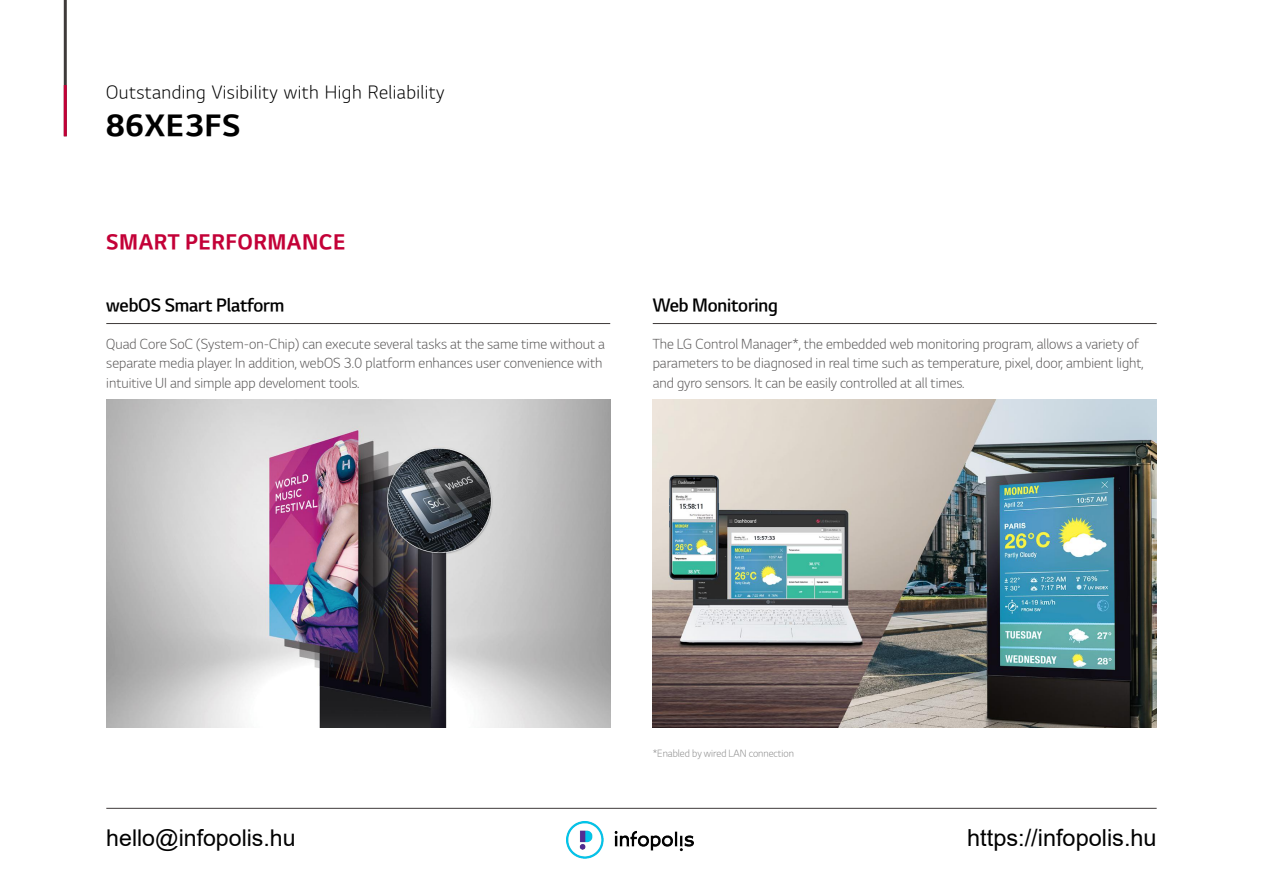
<style>
.page{position:relative;width:1263px;height:893px;background:#fff}
.page>*{position:absolute;margin:0;border:0;box-sizing:border-box;transform-origin:0 0}
.t1{font:30px "LG Sm Haotf TB";letter-spacing:.025em;color:#000}
.t2{font:23.55px "Arial";color:#000}
.t3{font:23.1px "Arial";color:#000}
.t4{font:21px "LG Sm Haotf TB";letter-spacing:.025em;color:#c30037}
.t5{font:18px "LG Sm Haotf TL";letter-spacing:.025em;color:#000}
.t6{font:18px "LG Sm Haotf TSB";letter-spacing:-.01em;color:#000}
.t7{font:13.5px/19.5px "LG Sm Haotf TL";color:#595757}
.t8{font:9.75px "LG Sm Haotf TL";color:#898989}
</style>
<div class="page">
<hr style="left:64px;top:0;width:3px;height:136px;background:#3e3a39">
<hr style="left:64px;top:85px;width:3px;height:51px;background:#c30037">
<hr style="left:106px;top:808px;width:1051px;height:1px;background:#3e3a39">
<img style="left:653px;top:400px;width:504px;height:327px">
<img style="left:106px;top:400px;width:504px;height:327px">
<hr style="left:106px;top:323px;width:504px;height:1px;background:#3e3a39">
<hr style="left:653px;top:323px;width:504px;height:1px;background:#3e3a39">
<img style="left:567px;top:821px;width:126px;height:38px">
<h3 class="t5" style="left:106px;top:84px;width:340px">Outstanding Visibility with High Reliability</h3>
<h1 class="t1" style="left:106px;top:111px;width:136px">86XE3FS</h1>
<h3 class="t4" style="left:106px;top:232px;width:241px">SMART PERFORMANCE</h3>
<h3 class="t6" style="left:106px;top:297px;width:180px">webOS Smart Platform</h3>
<h3 class="t6" style="left:653px;top:297px;width:127px">Web Monitoring</h3>
<p class="t7" style="left:106px;top:335px;width:500px">Quad Core SoC (System-on-Chip) can execute several tasks at the same time without a separate media player. In addition, webOS 3.0 platform enhances user convenience with intuitive UI and simple app develoment tools.</p>
<p class="t7" style="left:653px;top:335px;width:492px">The LG Control Manager*, the embedded web monitoring program, allows a variety of parameters to be diagnosed in real time such as temperature, pixel, door, ambient light, and gyro sensors. It can be easily controlled at all times.</p>
<p class="t8" style="left:653px;top:749px;width:143px">*Enabled by wired LAN connection</p>
<h3 class="t3" style="left:106px;top:822px;width:191px">hello@infopolis.hu</h3>
<h2 class="t2" style="left:967px;top:821px;width:191px">https://infopolis.hu</h2>
</div>
